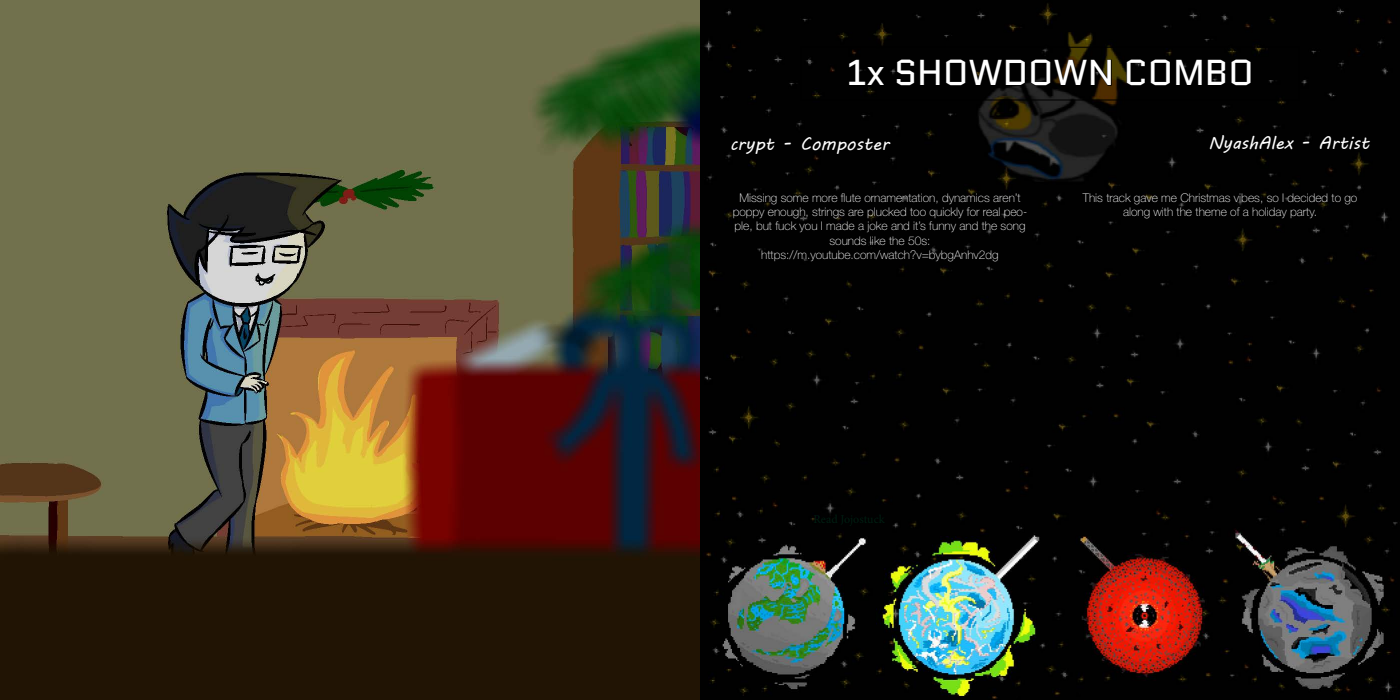
<style>
.page{position:relative;width:1400px;height:700px;background:#fff}
.page>*{position:absolute;margin:0;border:0;box-sizing:border-box;transform-origin:0 0}
.t1{font:36px "Quantico";color:#fff}
.t2{font:18px "MV Boli";color:#fff}
.t3{font:100 12px/14.4px "Helvetica Neue LT Std";color:#fff;text-align:center}
.t4{font:12px "Minion Pro";color:#001d11}
</style>
<div class="page">
<img style="left:0;top:0;width:1400px;height:700px">
<div style="left:801px;top:47px;width:499px;height:53px;border:1px solid #000"></div>
<svg style="left:848px;top:59px;width:38px;height:28px"></svg>
<svg style="left:896px;top:59px;width:216px;height:27px"></svg>
<div style="left:1126px;top:59px;width:126px;height:27px;background:#010101"></div>
<h1 class="t1" style="left:846px;top:48px;width:409px">1x SHOWDOWN COMBO</h1>
<h2 class="t2" style="left:730px;top:131px;width:161px">crypt - Composter</h2>
<p class="t3" style="left:733px;top:190px;width:296px">Missing some more flute ornamentation, dynamics aren’t poppy enough, strings are plucked too quickly for real peo&shy;ple, but fuck you I made a joke and it’s funny and the song sounds like the 50s: https://m.youtube.com/watch?v=bybgAnhv2dg</p>
<h2 class="t2" style="left:1208px;top:131px;width:163px">NyashAlex - Artist</h2>
<p class="t3" style="left:1083px;top:190px;width:276px">This track gave me Christmas vibes, so I decided to go along with the theme of a holiday party.</p>
<p class="t4" style="left:814px;top:511px;width:73px">Read Jojostuck</p>
</div>
